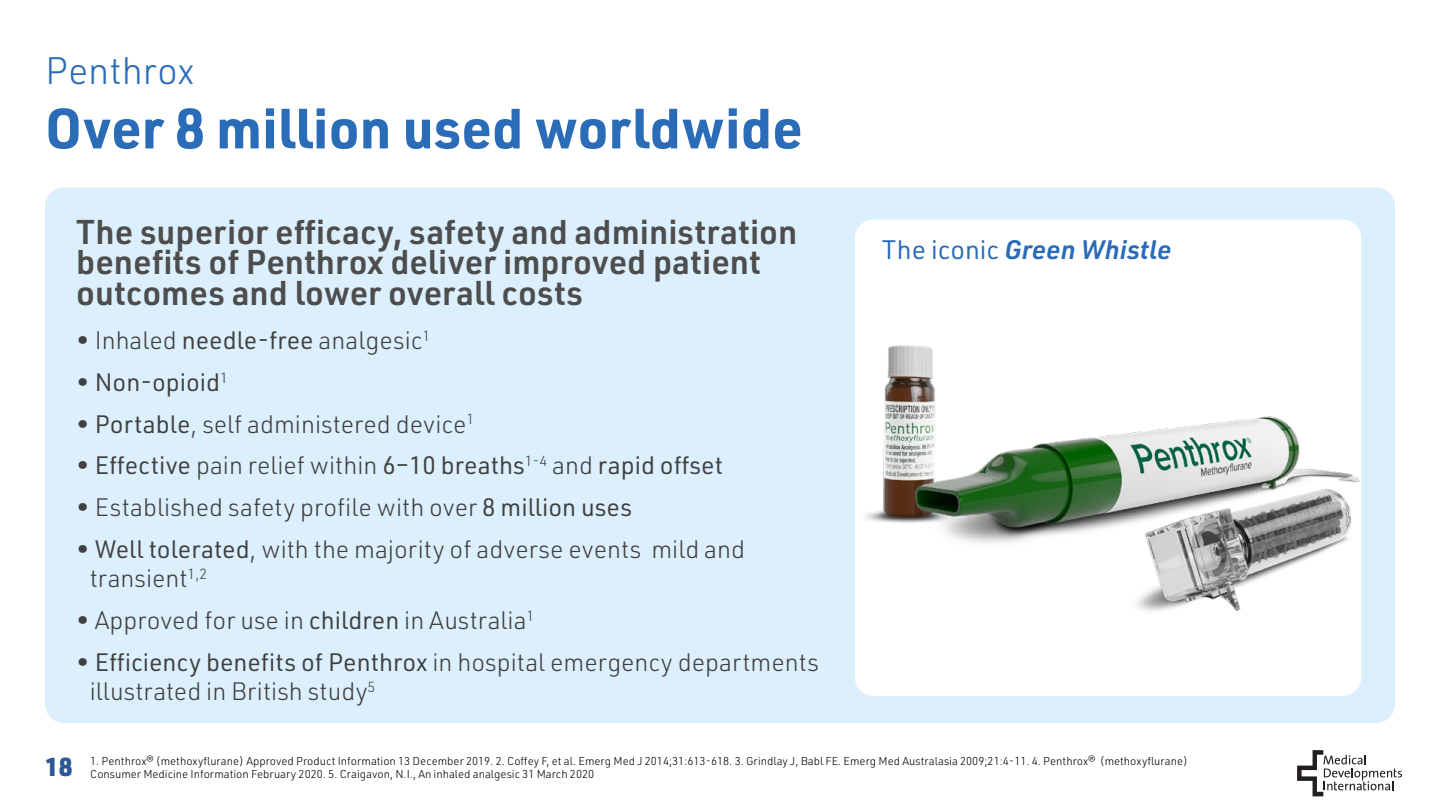
<style>
.page{position:relative;width:1440px;height:810px;background:#fff}
.page>*{position:absolute;margin:0;border:0;box-sizing:border-box;transform-origin:0 0}
.t1{font:700 55.5px "URWDIN";color:#2a6cb8}
.t2{font:300 37.5px "URWDIN";color:#2a6cb8}
.t3{font:600 33.75px/30.8px "URWDIN";color:#4d4d4d}
.t4{font:italic 600 26.25px "URWDIN";color:#296bb8}
.t5{font:900 25.5px "URWDIN";color:#2a5796}
.t6{font:300 24.75px/29.7px "URWDIN";color:#404040}
.t7{font:24.75px "URWDIN";color:#404040}
.t8{font:300 11.25px/13.5px "URWDIN";color:#000}
.s1{font-weight:400}
.s2{font-weight:300}
.s3{font-weight:400;font-style:normal}
</style>
<div class="page">
<div style="left:45px;top:188px;width:1350px;height:535px;background:#dceffd;border-radius:19px"></div>
<div style="left:855px;top:220px;width:506px;height:476px;background:#fff;border-radius:19px"></div>
<img style="left:855px;top:220px;width:506px;height:391px">
<svg style="left:1297px;top:750px;width:105px;height:46px"></svg>
<h2 class="t2" style="left:45px;top:46px;width:151px">Penthrox</h2>
<h1 class="t1" style="left:45px;top:90px;width:759px">Over 8 million used worldwide</h1>
<h3 class="t3" style="left:76px;top:215px;width:723px">The superior efficacy, safety and administration benefits of Penthrox deliver improved patient outcomes and lower overall costs</h3>
<p class="t6" style="left:76px;top:325px;width:356px">• Inhaled <span class="s1">needle-free</span> analgesic<sup>1</sup></p>
<p class="t7" style="left:76px;top:366px;width:153px"><span class="s2">•</span> Non-opioid<sup>1</sup></p>
<p class="t6" style="left:76px;top:408px;width:400px">• <span class="s1">Portable</span>, self administered device<sup>1</sup></p>
<p class="t7" style="left:76px;top:449px;width:648px"><span class="s2">•</span> Effective <span class="s2">pain relief within</span> 6–10 breaths<sup>1-4</sup> <span class="s2">and</span> rapid offset</p>
<p class="t6" style="left:76px;top:492px;width:557px">• Established safety profile with over <span class="s1">8 million uses</span></p>
<p class="t6" style="left:90px;top:533px;width:657px;text-indent:-13px">• <span class="s1">Well tolerated</span>, with the majority of adverse events mild and transient<sup>1,2</sup></p>
<p class="t6" style="left:76px;top:605px;width:460px">• Approved for use in <span class="s1">children</span> in Australia<sup>1</sup></p>
<p class="t6" style="left:90px;top:646px;width:731px;text-indent:-13px">• <span class="s1">Efficiency benefits of Penthrox</span> in hospital emergency departments illustrated in British study<sup>5</sup></p>
<p class="t4" style="left:882px;top:231px;width:291px"><span class="s3">The iconic</span> Green Whistle</p>
<p class="t5" style="left:45px;top:750px;width:29px">18</p>
<p class="t8" style="left:90px;top:754px;width:1099px">1. Penthrox® (methoxyflurane) Approved Product Information 13 December 2019. 2. Coffey F, et al. Emerg Med J 2014;31:613-618. 3. Grindlay J, Babl FE. Emerg Med Australasia 2009;21:4-11. 4. Penthrox® (methoxyflurane)<br>Consumer Medicine Information February 2020. 5. Craigavon, N.I., An inhaled analgesic 31 March 2020</p>
</div>
